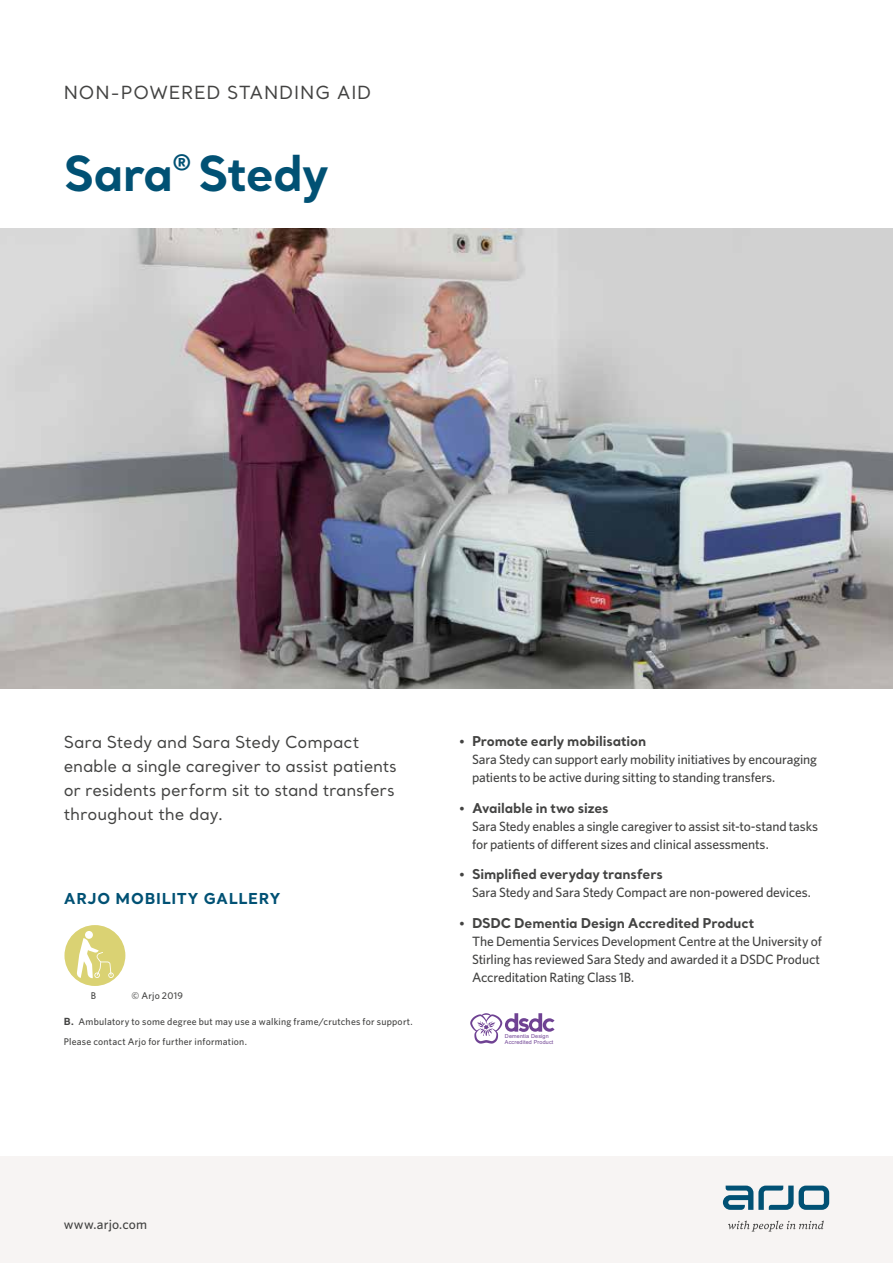
<style>
.page{position:relative;width:893px;height:1263px;background:#fff}
.page>*{position:absolute;margin:0;border:0;box-sizing:border-box;transform-origin:0 0}
.t1{font:700 48px "Santral";letter-spacing:-.025em;color:#015174}
.t2{font:18px "Santral";letter-spacing:.04em;color:#434342}
.t3{font:16.5px/24px "Santral";letter-spacing:-.015em;color:#434342}
.t4{font:700 15px "Santral";letter-spacing:.045em;color:#015174}
.t5{font:500 13.5px/18px "Whitney";letter-spacing:-.01em;color:#434342}
.t6{font:700 13.5px "Santral";letter-spacing:-.01em;color:#434342}
.t7{font:500 13.5px "Whitney";letter-spacing:.01em;color:#434342}
.t8{font:500 9.75px/20.2px "Whitney";letter-spacing:.02em;color:#434342}
.t9{font:5.4px/5.4px "Arial";letter-spacing:.025em;color:#6f4293}
.s1{font-family:"Santral";font-weight:700}
</style>
<div class="page">
<div style="left:0;top:1157px;width:893px;height:106px;background:#f7f4f3"></div>
<img style="left:0;top:229px;width:893px;height:460px">
<svg style="left:723px;top:1185px;width:106px;height:25px"></svg>
<svg style="left:728px;top:1220px;width:96px;height:11px"></svg>
<svg style="left:470px;top:1013px;width:85px;height:31px"></svg>
<div style="left:64px;top:925px;width:61px;height:61px;background:#dad273;border-radius:50%"></div>
<div style="left:85px;top:931px;width:8px;height:8px;background:#fff;border-radius:50%"></div>
<svg style="left:77px;top:938px;width:37px;height:40px"></svg>
<h2 class="t2" style="left:64px;top:80px;width:309px">NON-POWERED STANDING AID</h2>
<h1 class="t1" style="left:64px;top:141px;width:267px">Sara<sup>®</sup> Stedy</h1>
<p class="t3" style="left:64px;top:730px;width:335px">Sara Stedy and Sara Stedy Compact enable a single caregiver to assist patients or residents perform sit to stand transfers throughout the day.</p>
<p class="t6" style="left:459px;top:732px;width:188px">• Promote early mobilisation</p>
<p class="t5" style="left:472px;top:750px;width:346px">Sara Stedy can support early mobility initiatives by encouraging patients to be active during sitting to standing transfers.</p>
<p class="t6" style="left:459px;top:798px;width:151px">• Available in two sizes</p>
<p class="t5" style="left:472px;top:817px;width:348px">Sara Stedy enables a single caregiver to assist sit-to-stand tasks for patients of different sizes and clinical assessments.</p>
<p class="t6" style="left:459px;top:865px;width:205px">• Simplified everyday transfers</p>
<p class="t5" style="left:472px;top:883px;width:340px">Sara Stedy and Sara Stedy Compact are non-powered devices.</p>
<p class="t6" style="left:459px;top:914px;width:297px">• DSDC Dementia Design Accredited Product</p>
<p class="t5" style="left:472px;top:932px;width:351px">The Dementia Services Development Centre at the University of<br>Stirling has reviewed Sara Stedy and awarded it a DSDC Product<br>Accreditation Rating Class 1B.</p>
<p class="t4" style="left:64px;top:888px;width:218px">ARJO MOBILITY GALLERY</p>
<p class="t8" style="left:91px;top:985px;width:7px">B</p>
<p class="t8" style="left:132px;top:985px;width:53px">© Arjo 2019</p>
<p class="t8" style="left:64px;top:1011px;width:350px"><span class="s1">B.</span> Ambulatory to some degree but may use a walking frame/crutches for support.<br>Please contact Arjo for further information.</p>
<p class="t7" style="left:64px;top:1215px;width:85px">www.arjo.com</p>
<p class="t9" style="left:505px;top:1033px;width:50px">Dementia Design<br>Accredited Product</p>
</div>
